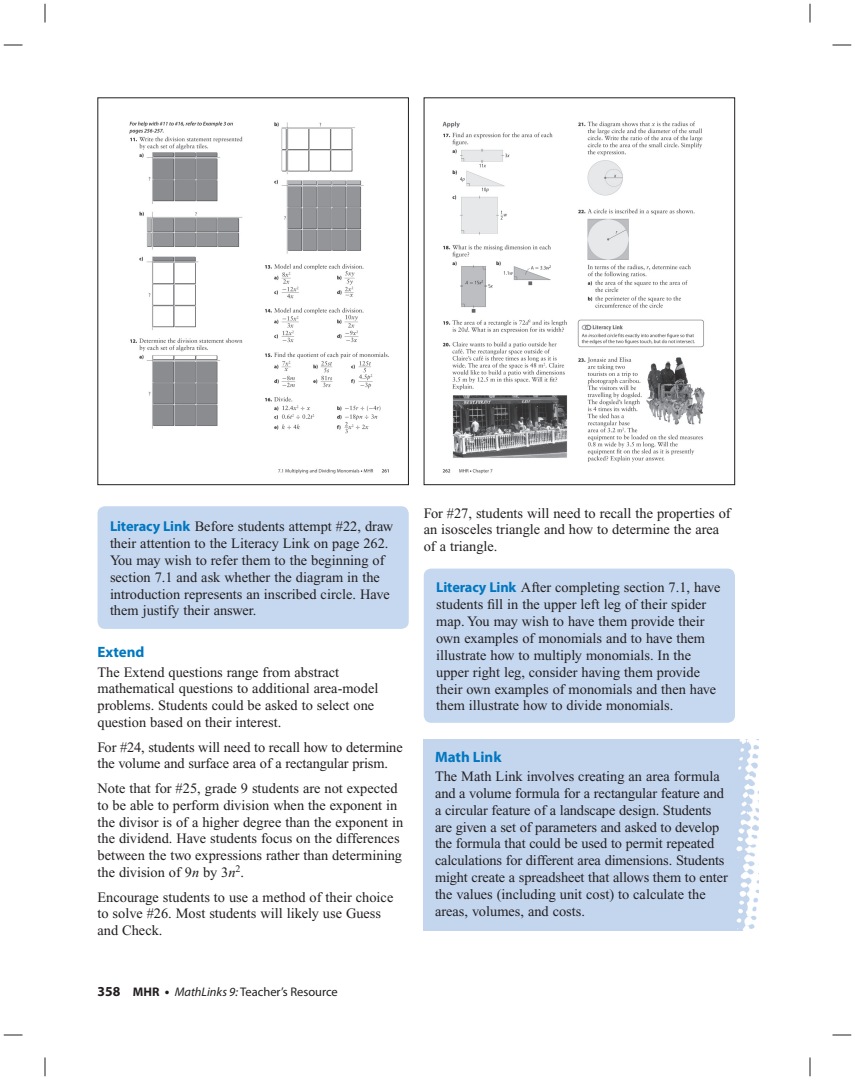
<style>
.page{position:relative;width:855px;height:1080px;background:#fff}
.page>*{position:absolute;margin:0;border:0;box-sizing:border-box;transform-origin:0 0}
.t1{font:700 15px "Myriad Pro";color:#0077c0}
.t2{font:14.38px/16.9px "Times New Roman";color:#231f20}
.t3{font:12.5px "Myriad Pro";color:#231f20}
.s1{font-family:"Myriad Pro";font-weight:700;color:#0077c0}
.s2{font-style:italic}
.s3{font-weight:700;font-size:13.75px}
.s4{font-weight:700}
</style>
<div class="page">
<img style="left:129px;top:121px;width:260px;height:353px">
<div style="left:98px;top:98px;width:311px;height:387px;border:1px solid #231f20"></div>
<img style="left:442px;top:121px;width:263px;height:353px">
<div style="left:424px;top:98px;width:311px;height:387px;border:1px solid #231f20"></div>
<div style="left:98px;top:506px;width:311px;height:123px;background:#c6d8ef;border-radius:8px"></div>
<div style="left:424px;top:569px;width:311px;height:154px;background:#c6d8ef;border-radius:8px"></div>
<div style="left:424px;top:739px;width:335px;height:192px;background:#c4d6ee"></div>
<svg style="left:4px;top:44px;width:18px;height:2px"></svg>
<svg style="left:832px;top:44px;width:19px;height:2px"></svg>
<svg style="left:4px;top:1034px;width:18px;height:2px"></svg>
<svg style="left:832px;top:1034px;width:19px;height:2px"></svg>
<svg style="left:44px;top:4px;width:2px;height:18px"></svg>
<svg style="left:44px;top:1058px;width:2px;height:18px"></svg>
<svg style="left:809px;top:4px;width:2px;height:18px"></svg>
<svg style="left:809px;top:1058px;width:2px;height:18px"></svg>
<p class="t2" style="left:110px;top:519px;width:285px"><span class="s1">Literacy Link</span> Before students attempt #22, draw their attention to the Literacy Link on page 262.<br>You may wish to refer them to the beginning of section 7.1 and ask whether the diagram in the introduction represents an inscribed circle. Have them justify their answer.</p>
<p class="t1" style="left:98px;top:646px;width:49px">Extend</p>
<p class="t2" style="left:98px;top:665px;width:282px">The Extend questions range from abstract mathematical questions to additional area-model problems. Students could be asked to select one question based on their interest.</p>
<p class="t2" style="left:98px;top:740px;width:307px">For #24, students will need to recall how to determine the volume and surface area of a rectangular prism.</p>
<p class="t2" style="left:98px;top:781px;width:307px">Note that for #25, grade 9 students are not expected to be able to perform division when the exponent in the divisor is of a higher degree than the exponent in the dividend. Have students focus on the differences between the two expressions rather than determining the division of 9<span class="s2">n</span> by 3<span class="s2">n</span><sup>2</sup>.</p>
<p class="t2" style="left:98px;top:890px;width:297px">Encourage students to use a method of their choice to solve #26. Most students will likely use Guess and Check.</p>
<p class="t3" style="left:98px;top:987px;width:242px"><span class="s3">358</span> <span class="s4">MHR</span> <span class="s3">•</span> <span class="s2">MathLinks 9:</span> Teacher’s Resource</p>
<p class="t2" style="left:424px;top:506px;width:309px">For #27, students will need to recall the properties of an isosceles triangle and how to determine the area of a triangle.</p>
<p class="t2" style="left:436px;top:580px;width:286px"><span class="s1">Literacy Link</span> After completing section 7.1, have students fill in the upper left leg of their spider map. You may wish to have them provide their own examples of monomials and to have them illustrate how to multiply monomials. In the upper right leg, consider having them provide their own examples of monomials and then have them illustrate how to divide monomials.</p>
<p class="t1" style="left:435px;top:751px;width:68px">Math Link</p>
<p class="t2" style="left:435px;top:769px;width:294px">The Math Link involves creating an area formula and a volume formula for a rectangular feature and a circular feature of a landscape design. Students are given a set of parameters and asked to develop the formula that could be used to permit repeated calculations for different area dimensions. Students might create a spreadsheet that allows them to enter the values (including unit cost) to calculate the areas, volumes, and costs.</p>
</div>
